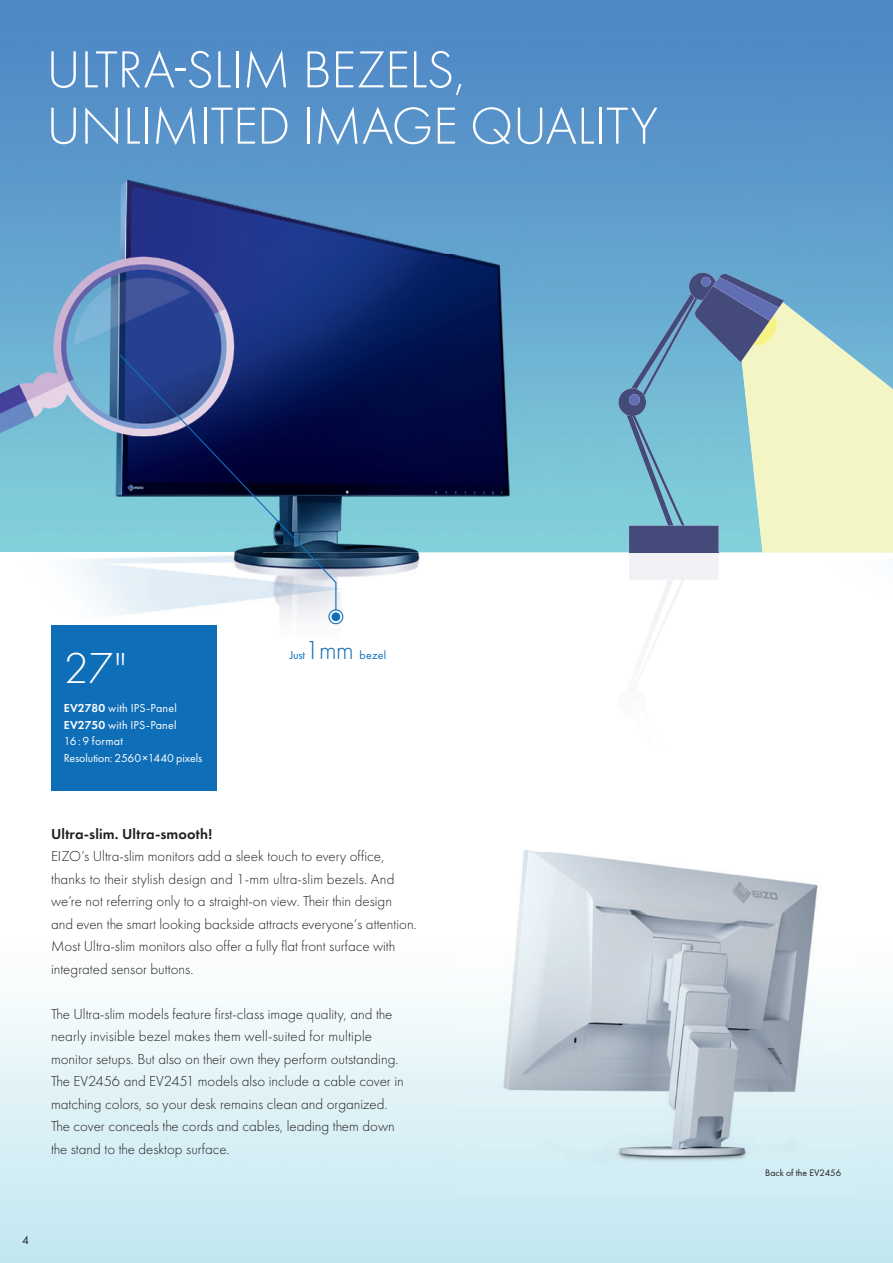
<style>
.page{position:relative;width:893px;height:1263px;background:#fff}
.page>*{position:absolute;margin:0;border:0;box-sizing:border-box;transform-origin:0 0}
.t1{font:300 54px/56.2px "Futura New";letter-spacing:-.01em;color:#fff}
.t2{font:300 45px "Futura New";color:#fff}
.t3{font:300 27px "Futura New";color:#0f6eb8}
.t4{font:300 15px/22.5px "Futura New";color:#231f20}
.t5{font:15px "Futura New Demi";letter-spacing:.01em;color:#231f20}
.t6{font:12px/16.5px "Futura New";color:#fff}
.t7{font:12px "Futura New";letter-spacing:.01em;color:#0f6eb8}
.t8{font:12px "Futura New";color:#231f20}
.t9{font:9.75px "Futura New";color:#231f20}
.s1{font-family:"Futura New Demi"}
</style>
<div class="page">
<div style="left:0;top:0;width:893px;height:7px;background:#4e87c6"></div>
<img style="left:0;top:7px;width:788px;height:496px">
<img style="left:788px;top:7px;width:105px;height:295px">
<div style="left:0;top:503px;width:742px;height:50px;background:#81ceda"></div>
<img style="left:71px;top:553px;width:349px;height:72px">
<img style="left:742px;top:302px;width:151px;height:251px">
<img style="left:626px;top:415px;width:47px;height:111px">
<img style="left:632px;top:416px;width:53px;height:110px">
<img style="left:631px;top:294px;width:58px;height:94px">
<img style="left:643px;top:298px;width:54px;height:98px">
<img style="left:618px;top:388px;width:28px;height:28px">
<img style="left:689px;top:273px;width:27px;height:27px">
<img style="left:629px;top:526px;width:90px;height:54px">
<svg style="left:629px;top:394px;width:11px;height:11px"></svg>
<img style="left:694px;top:274px;width:90px;height:88px">
<img style="left:713px;top:277px;width:66px;height:44px">
<img style="left:629px;top:553px;width:90px;height:1px">
<img style="left:453px;top:850px;width:402px;height:348px">
<div style="left:51px;top:625px;width:166px;height:166px;background:#0f6eb8"></div>
<svg style="left:328px;top:582px;width:15px;height:42px"></svg>
<svg style="left:120px;top:355px;width:216px;height:228px;background:#405a83"></svg>
<h1 class="t1" style="left:46px;top:42px;width:613px">ULTRA−SLIM BEZELS,<br>UNLIMITED IMAGE QUALITY</h1>
<h2 class="t2" style="left:64px;top:643px;width:64px">27"</h2>
<p class="t6" style="left:64px;top:700px;width:140px"><span class="s1">EV2780</span> with IPS-Panel<br><span class="s1">EV2750</span> with IPS-Panel<br>16 : 9 format<br>Resolution: 2560 ×1440 pixels</p>
<p class="t7" style="left:290px;top:647px;width:17px">Just</p>
<h3 class="t3" style="left:305px;top:634px;width:51px">1mm</h3>
<p class="t7" style="left:360px;top:647px;width:28px">bezel</p>
<p class="t5" style="left:51px;top:824px;width:163px">Ultra-slim. Ultra-smooth!</p>
<p class="t4" style="left:51px;top:845px;width:367px">EIZO’s Ultra-slim monitors add a sleek touch to every office, thanks to their stylish design and 1-mm ultra-slim bezels. And we’re not referring only to a straight-on view. Their thin design and even the smart looking backside attracts everyone‘s attention.<br>Most Ultra-slim monitors also offer a fully flat front surface with integrated sensor buttons.</p>
<p class="t4" style="left:51px;top:1002px;width:354px">The Ultra-slim models feature first-class image quality, and the nearly invisible bezel makes them well-suited for multiple monitor setups. But also on their own they perform outstanding.<br>The EV2456 and EV2451 models also include a cable cover in matching colors, so your desk remains clean and organized.<br>The cover conceals the cords and cables, leading them down the stand to the desktop surface.</p>
<p class="t8" style="left:22px;top:1232px;width:8px">4</p>
<p class="t9" style="left:765px;top:1167px;width:78px">Back of the EV2456</p>
</div>
